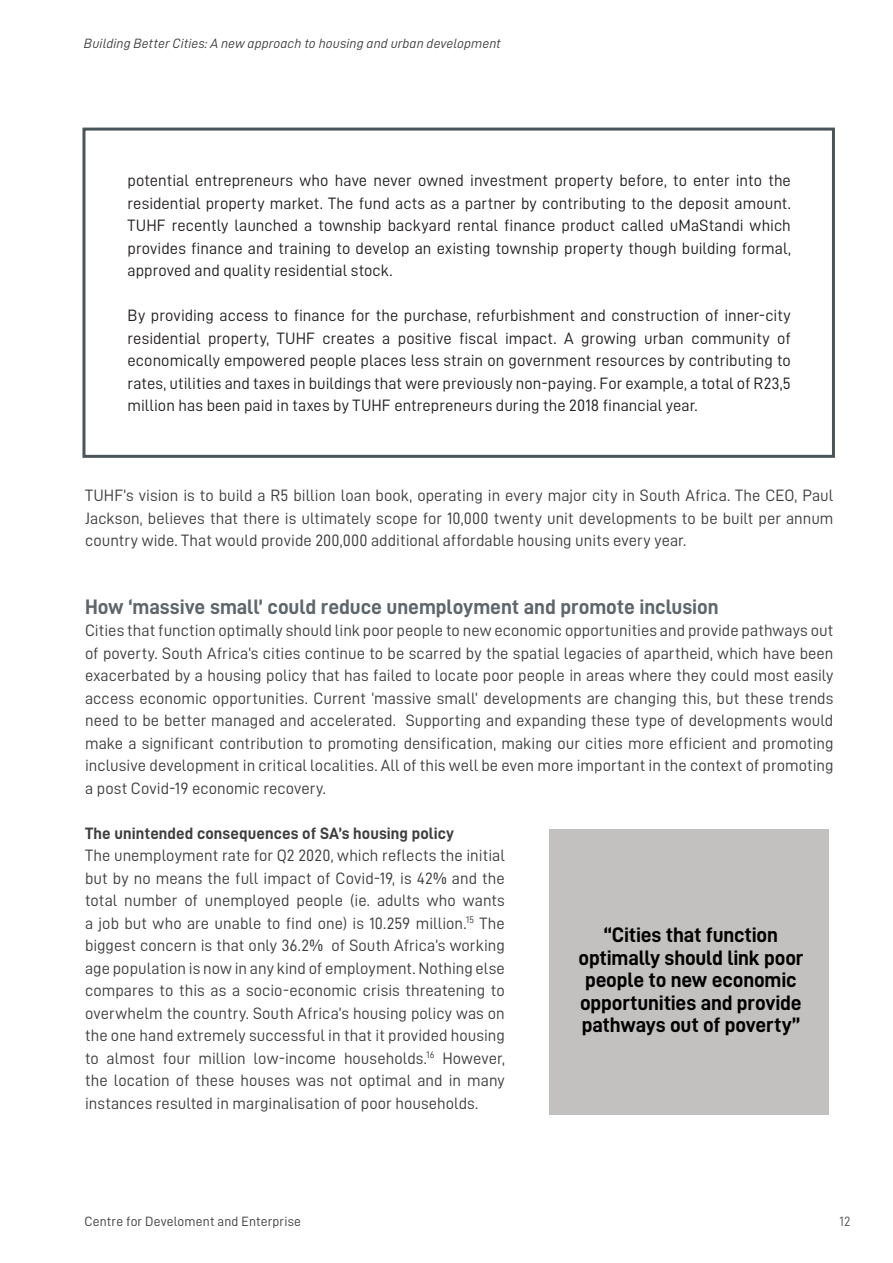
<style>
.page{position:relative;width:893px;height:1263px;background:#fff}
.page>*{position:absolute;margin:0;border:0;box-sizing:border-box;transform-origin:0 0}
.CDE_Body{font:21px/22.5px "D DIN Bold";letter-spacing:-.01em;color:#000;text-align:center}
.CDE_Main_Header{font:21px "D DIN Bold";letter-spacing:-.005em;color:#5f666b}
.CDE_Body-2{font:16.5px/22.5px "D DIN";letter-spacing:.005em;color:#3e3e3f;text-align:justify}
.CDE_Body-3{font:16.5px/22.5px "D DIN";color:#231f20;text-align:justify}
.CDE_Body-4{font:16.5px "D DIN Bold";letter-spacing:.005em;color:#3e3e3f}
.t1{font:13.5px "D DIN Italic";letter-spacing:.01em;color:#3e3e3f}
.t2{font:13.5px "D DIN";letter-spacing:.015em;color:#3e3e3f}
.t3{font:13.5px "D DIN";color:#57585a}
</style>
<div class="page">
<div style="left:549px;top:829px;width:280px;height:286px;background:#c3c1c0"></div>
<div style="left:82px;top:128px;width:753px;height:330px;border:3px solid #4a555b"></div>
<p class="t1" style="left:84px;top:36px;width:419px">Building Better Cities: A new approach to housing and urban development</p>
<p class="CDE_Body-3" style="left:128px;top:169px;width:665px">potential entrepreneurs who have never owned investment property before, to enter into the residential property market. The fund acts as a partner by contributing to the deposit amount.<br>TUHF recently launched a township backyard rental finance product called uMaStandi which provides finance and training to develop an existing township property though building formal, approved and quality residential stock.</p>
<p class="CDE_Body-3" style="left:128px;top:304px;width:665px">By providing access to finance for the purchase, refurbishment and construction of inner-city residential property, TUHF creates a positive fiscal impact. A growing urban community of economically empowered people places less strain on government resources by contributing to rates, utilities and taxes in buildings that were previously non-paying. For example, a total of R23,5 million has been paid in taxes by TUHF entrepreneurs during the 2018 financial year.</p>
<p class="CDE_Body-2" style="left:85px;top:484px;width:750px">TUHF’s vision is to build a R5 billion loan book, operating in every major city in South Africa. The CEO, Paul Jackson, believes that there is ultimately scope for 10,000 twenty unit developments to be built per annum country wide. That would provide 200,000 additional affordable housing units every year.</p>
<p class="CDE_Main_Header" style="left:85px;top:595px;width:635px">How ‘massive small’ could reduce unemployment and promote inclusion</p>
<p class="CDE_Body-2" style="left:85px;top:619px;width:750px">Cities that function optimally should link poor people to new economic opportunities and provide pathways out of poverty. South Africa’s cities continue to be scarred by the spatial legacies of apartheid, which have been exacerbated by a housing policy that has failed to locate poor people in areas where they could most easily access economic opportunities. Current ‘massive small’ developments are changing this, but these trends need to be better managed and accelerated. Supporting and expanding these type of developments would make a significant contribution to promoting densification, making our cities more efficient and promoting inclusive development in critical localities. All of this well be even more important in the context of promoting a post Covid-19 economic recovery.</p>
<p class="CDE_Body-4" style="left:85px;top:824px;width:371px">The unintended consequences of SA’s housing policy</p>
<p class="CDE_Body-2" style="left:85px;top:844px;width:421px">The unemployment rate for Q2 2020, which reflects the initial but by no means the full impact of Covid-19, is 42% and the total number of unemployed people (ie. adults who wants a job but who are unable to find one) is 10.259 million.<sup>15</sup> The biggest concern is that only 36.2% of South Africa’s working age population is now in any kind of employment. Nothing else compares to this as a socio-economic crisis threatening to overwhelm the country. South Africa’s housing policy was on the one hand extremely successful in that it provided housing to almost four million low-income households.<sup>16</sup> However, the location of these houses was not optimal and in many instances resulted in marginalisation of poor households.</p>
<p class="CDE_Body" style="left:578px;top:923px;width:226px">“Cities that function optimally should link poor people to new economic opportunities and provide pathways out of poverty”</p>
<p class="t2" style="left:84px;top:1214px;width:218px">Centre for Develoment and Enterprise</p>
<p class="t3" style="left:840px;top:1214px;width:12px">12</p>
</div>
